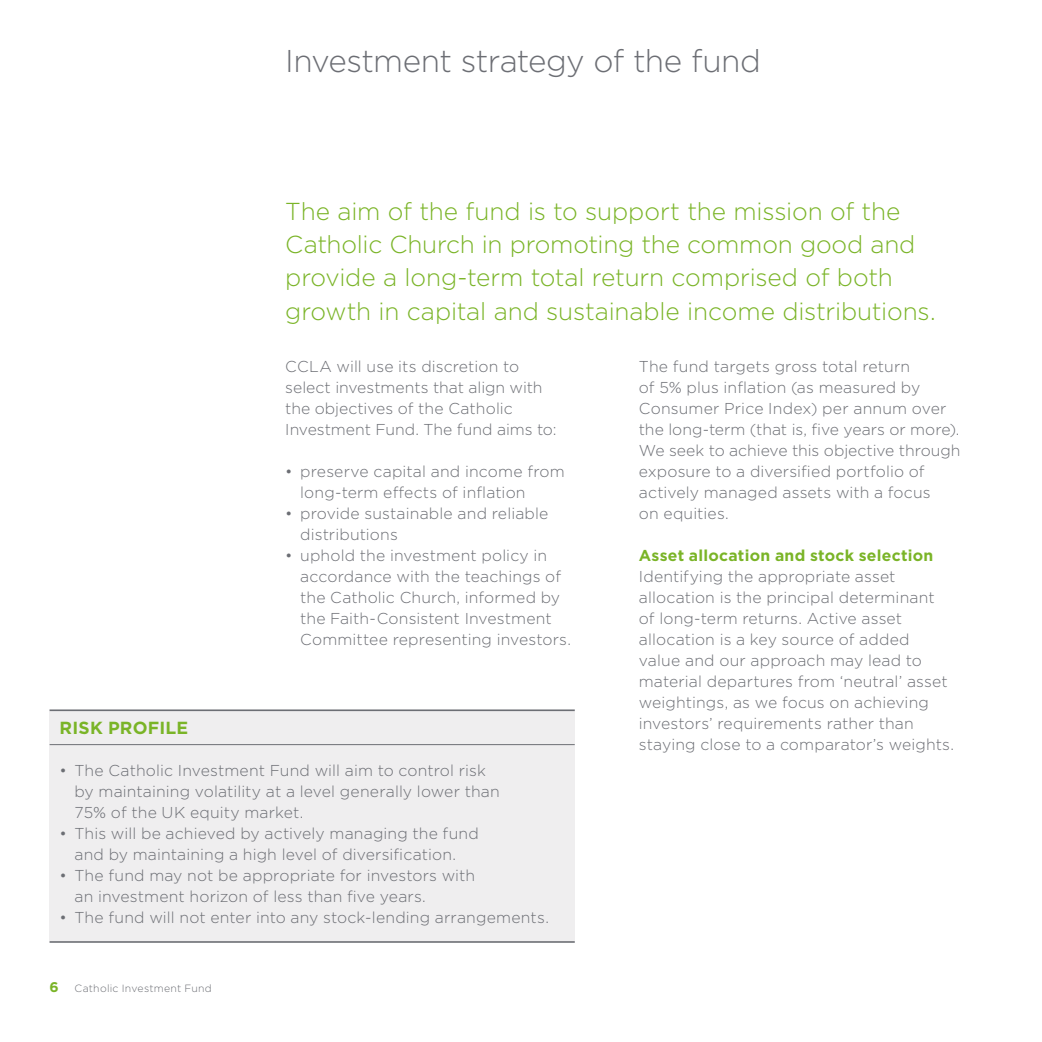
<style>
.page{position:relative;width:1042px;height:1042px;background:#fff}
.page>*{position:absolute;margin:0;border:0;box-sizing:border-box;transform-origin:0 0}
.t1{font:300 31.5px "Gotham";letter-spacing:-.02em;color:#6c6e74}
.t2{font:300 24.5px/33.2px "Gotham";letter-spacing:-.005em;color:#7ab427}
.t3{font:700 17.5px "Gotham";letter-spacing:.015em;color:#7ab427}
.t4{font:300 15.75px/21px "Gotham";letter-spacing:.005em;color:#6c6e74}
.t5{font:700 15.75px "Gotham";letter-spacing:.015em;color:#7ab427}
.t6{font:300 10.5px "Gotham";letter-spacing:.025em;color:#6c6e74}
.s1{font-weight:700;font-size:14px;color:#7ab427}
</style>
<div class="page">
<div style="left:50px;top:709px;width:525px;height:234px;background:#efeeef"></div>
<hr style="left:50px;top:709px;width:525px;height:2px;background:#6c6e74">
<hr style="left:50px;top:744px;width:525px;height:1px;background:#6c6e74">
<hr style="left:50px;top:941px;width:525px;height:2px;background:#6c6e74">
<h1 class="t1" style="left:285px;top:41px;width:477px">Investment strategy of the fund</h1>
<h2 class="t2" style="left:285px;top:194px;width:652px">The aim of the fund is to support the mission of the Catholic Church in promoting the common good and provide a long-term total return comprised of both growth in capital and sustainable income distributions.</h2>
<p class="t4" style="left:285px;top:355px;width:273px">CCLA will use its discretion to select investments that align with the objectives of the Catholic<br>Investment Fund. The fund aims to:</p>
<p class="t4" style="left:300px;top:460px;width:266px;text-indent:-15px">• preserve capital and income from long‑term effects of inflation</p>
<p class="t4" style="left:300px;top:502px;width:250px;text-indent:-15px">• provide sustainable and reliable distributions</p>
<p class="t4" style="left:300px;top:544px;width:272px;text-indent:-15px">• uphold the investment policy in accordance with the teachings of the Catholic Church, informed by the Faith-Consistent Investment Committee representing investors.</p>
<p class="t4" style="left:639px;top:355px;width:323px">The fund targets gross total return<br>of 5% plus inflation (as measured by Consumer Price Index) per annum over the long-term (that is, five years or more).<br>We seek to achieve this objective through exposure to a diversified portfolio of actively managed assets with a focus<br>on equities.</p>
<p class="t5" style="left:639px;top:545px;width:296px">Asset allocation and stock selection</p>
<p class="t4" style="left:639px;top:565px;width:317px">Identifying the appropriate asset allocation is the principal determinant of long-term returns. Active asset allocation is a key source of added value and our approach may lead to material departures from ‘neutral’ asset weightings, as we focus on achieving investors’ requirements rather than staying close to a comparator’s weights.</p>
<p class="t3" style="left:60px;top:716px;width:130px">RISK PROFILE</p>
<p class="t4" style="left:74px;top:759px;width:427px;text-indent:-15px">• The Catholic Investment Fund will aim to control risk by maintaining volatility at a level generally lower than<br>75% of the UK equity market.</p>
<p class="t4" style="left:60px;top:822px;width:421px;text-align:center">• This will be achieved by actively managing the fund and by maintaining a high level of diversification.</p>
<p class="t4" style="left:74px;top:864px;width:402px;text-indent:-15px">• The fund may not be appropriate for investors with an investment horizon of less than five years.</p>
<p class="t4" style="left:60px;top:906px;width:491px">• The fund will not enter into any stock-lending arrangements.</p>
<p class="t6" style="left:50px;top:982px;width:164px"><span class="s1">6</span> Catholic Investment Fund</p>
</div>
